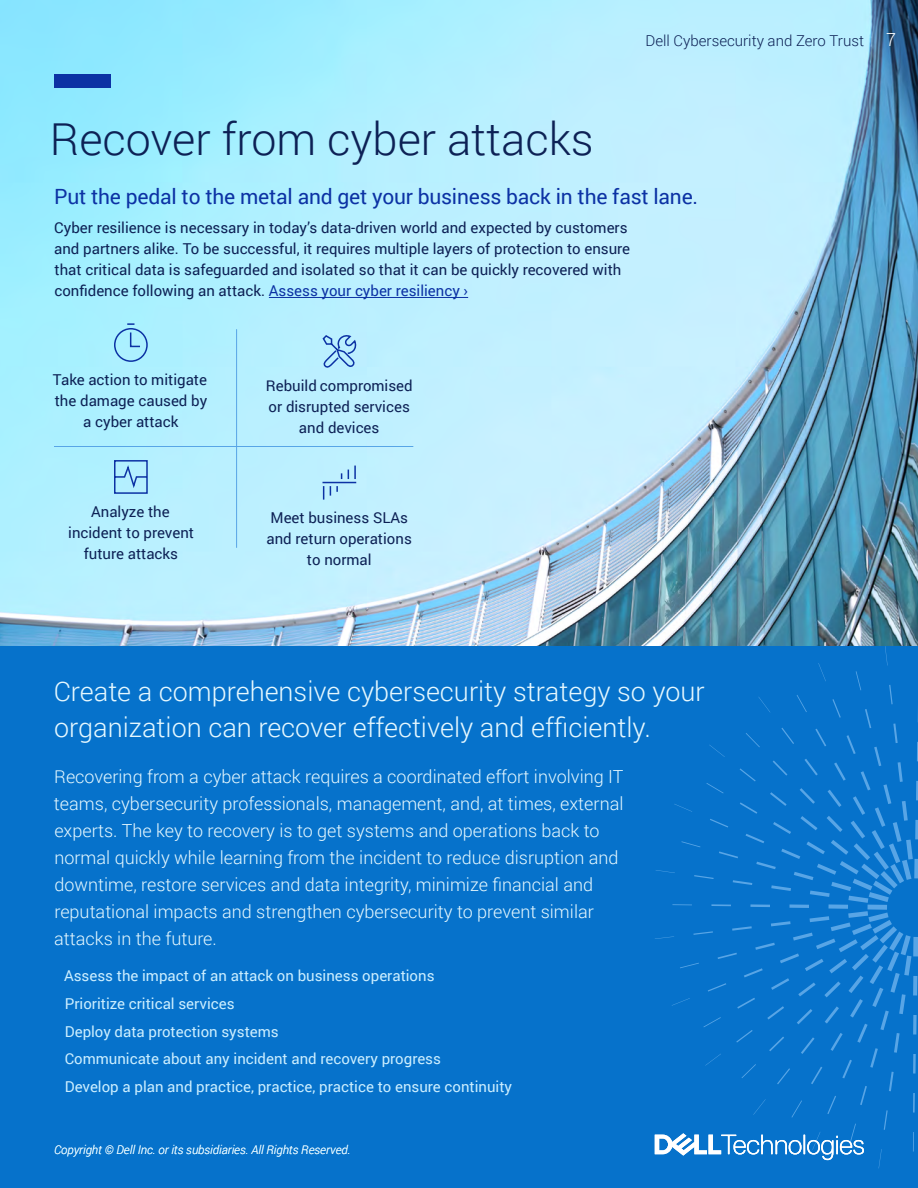
<style>
.page{position:relative;width:918px;height:1188px;background:#fff}
.page>*{position:absolute;margin:0;border:0;box-sizing:border-box;transform-origin:0 0}
.t1{font:300 45px "Roboto";color:#0d2155}
.t2{font:300 27px/36px "Roboto";color:#e5f8ff}
.t3{font:21px "Roboto";letter-spacing:-.01em;color:#0c32a4}
.t4{font:300 18px/27px "Roboto";color:#e5f8ff}
.t5{font:15px/21px "Roboto";color:#0d2155;text-align:center}
.t6{font:15px "Roboto";color:#cbeeff}
.t7{font:300 15px "Roboto";color:#0d2155}
.t8{font:italic 300 12px "Roboto";color:#e5f8ff}
.s1{font-size:18px;color:#fff}
.s2{color:#0c32a4}
.s3{color:#0672cb}
</style>
<div class="page">
<img style="left:0;top:0;width:918px;height:646px">
<div style="left:54px;top:74px;width:57px;height:14px;background:#0c32a4"></div>
<div style="left:0;top:646px;width:918px;height:542px;background:#0672cb"></div>
<svg style="left:321px;top:334px;width:37px;height:36px"></svg>
<svg style="left:113px;top:459px;width:36px;height:36px"></svg>
<svg style="left:113px;top:323px;width:36px;height:40px"></svg>
<hr style="left:322px;top:482px;width:34px;height:1px;background:#0c32a4">
<svg style="left:348px;top:466px;width:8px;height:13px"></svg>
<svg style="left:330px;top:486px;width:8px;height:10px"></svg>
<svg style="left:323px;top:486px;width:1px;height:14px"></svg>
<svg style="left:655px;top:646px;width:263px;height:522px"></svg>
<hr style="left:236px;top:329px;width:1px;height:219px;background:#58a5e6">
<hr style="left:54px;top:446px;width:359px;height:1px;background:#58a5e6">
<svg style="left:824px;top:0;width:94px;height:164px;background:#73a7c6"></svg>
<hr style="left:269px;top:297px;width:199px;height:1px;background:#0c32a4">
<svg style="left:655px;top:1133px;width:209px;height:27px"></svg>
<p class="t7" style="left:646px;top:31px;width:252px">Dell Cybersecurity and Zero Trust <span class="s1">7</span></p>
<h1 class="t1" style="left:50px;top:108px;width:545px">Recover from cyber attacks</h1>
<h3 class="t3" style="left:54px;top:182px;width:646px">Put the pedal to the metal and get your business back in the fast lane.</h3>
<p class="t5" style="left:54px;top:217px;width:578px;text-align:left">Cyber resilience is necessary in today’s data-driven world and expected by customers and partners alike. To be successful, it requires multiple layers of protection to ensure that critical data is safeguarded and isolated so that it can be quickly recovered with confidence following an attack. <span class="s2">Assess your cyber resiliency ›</span></p>
<p class="t5" style="left:53px;top:369px;width:156px">Take action to mitigate the damage caused by a cyber attack</p>
<p class="t5" style="left:266px;top:375px;width:148px">Rebuild compromised or disrupted services and devices</p>
<p class="t5" style="left:68px;top:501px;width:127px">Analyze the incident to prevent future attacks</p>
<p class="t5" style="left:267px;top:506px;width:147px">Meet business SLAs and return operations to normal</p>
<h2 class="t2" style="left:54px;top:673px;width:653px">Create a comprehensive cybersecurity strategy so your organization can recover effectively and efficiently.</h2>
<p class="t4" style="left:54px;top:763px;width:571px">Recovering from a cyber attack requires a coordinated effort involving IT teams, cybersecurity professionals, management, and, at times, external experts. The key to recovery is to get systems and operations back to normal quickly while learning from the incident to reduce disruption and downtime, restore services and data integrity, minimize financial and reputational impacts and strengthen cybersecurity to prevent similar attacks in the future.</p>
<p class="t6" style="left:55px;top:965px;width:381px"><span class="s3">•</span> Assess the impact of an attack on business operations</p>
<p class="t6" style="left:55px;top:993px;width:181px"><span class="s3">•</span> Prioritize critical services</p>
<p class="t6" style="left:55px;top:1021px;width:225px"><span class="s3">•</span> Deploy data protection systems</p>
<p class="t6" style="left:55px;top:1049px;width:387px"><span class="s3">•</span> Communicate about any incident and recovery progress</p>
<p class="t6" style="left:55px;top:1076px;width:458px"><span class="s3">•</span> Develop a plan and practice, practice, practice to ensure continuity</p>
<p class="t8" style="left:54px;top:1142px;width:298px">Copyright © Dell Inc. or its subsidiaries. All Rights Reserved.</p>
</div>
